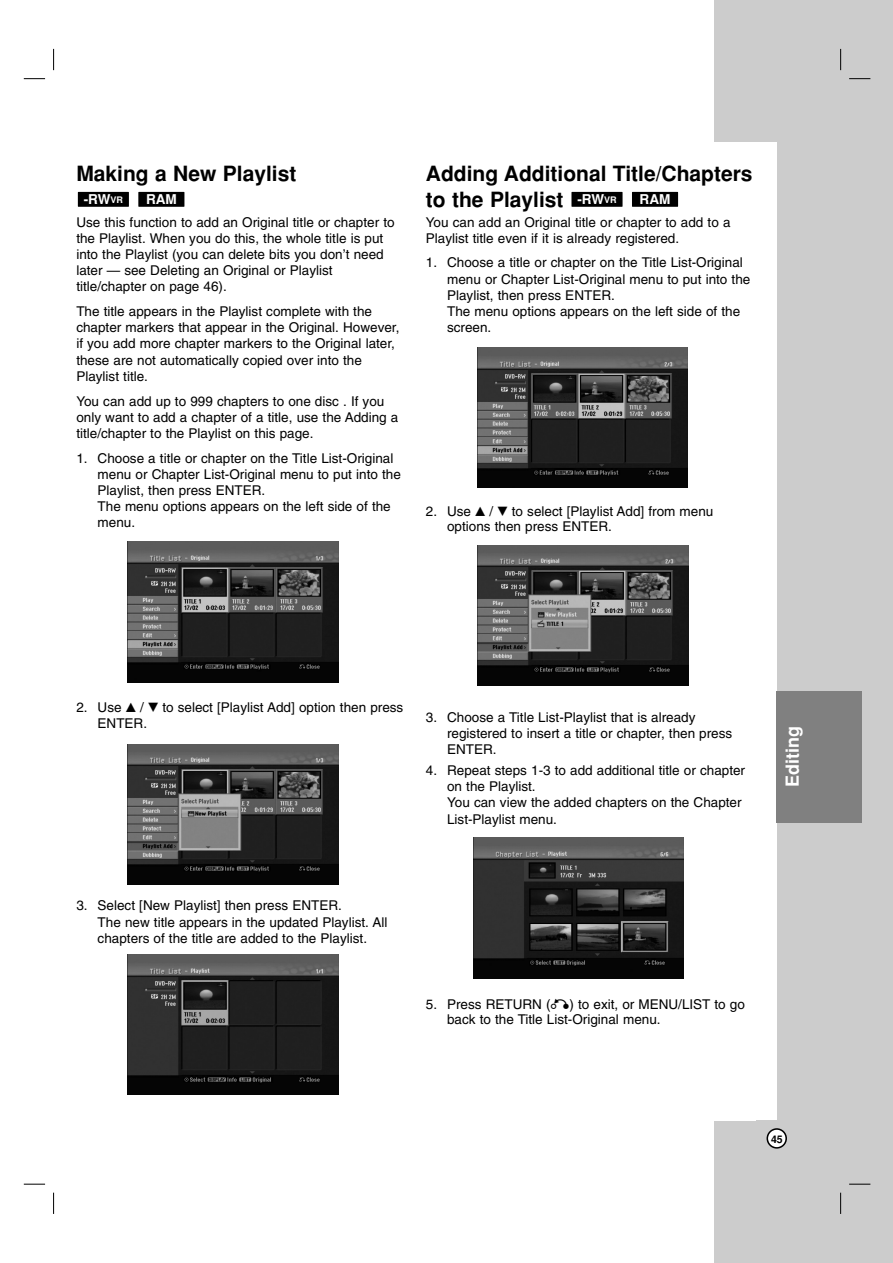
<style>
.page{position:relative;width:893px;height:1263px;background:#fff}
.page>*{position:absolute;margin:0;border:0;box-sizing:border-box;transform-origin:0 0}
.t1{font:700 21px/26.2px "Helvetica";color:#000}
.t2{font:700 18px "Helvetica";color:#fff}
.t3{font:13.5px/16.2px "Helvetica";color:#000}
.t4{font:700 13.5px "Helvetica";color:#fff}
.t5{font:700 10.5px "Helvetica";color:#000}
.s1{font-size:9px}
.s2{font-family:"Sony PS Common"}
</style>
<div class="page">
<div style="left:714px;top:0;width:178px;height:1263px;background:#ccc"></div>
<div style="left:639px;top:142px;width:137px;height:978px;background:#fff"></div>
<svg style="left:766px;top:1128px;width:21px;height:21px"></svg>
<div style="left:776px;top:691px;width:85px;height:132px;background:#808080"></div>
<svg style="left:53px;top:49px;width:1px;height:21px"></svg>
<svg style="left:840px;top:49px;width:1px;height:21px"></svg>
<svg style="left:53px;top:1193px;width:1px;height:21px"></svg>
<svg style="left:840px;top:1193px;width:1px;height:21px"></svg>
<svg style="left:24px;top:78px;width:21px;height:1px"></svg>
<svg style="left:849px;top:78px;width:21px;height:1px"></svg>
<svg style="left:24px;top:1184px;width:21px;height:1px"></svg>
<svg style="left:849px;top:1184px;width:21px;height:1px"></svg>
<div style="left:632px;top:192px;width:46px;height:15px;background:#000"></div>
<div style="left:571px;top:192px;width:51px;height:15px;background:#000"></div>
<div style="left:138px;top:192px;width:46px;height:15px;background:#000"></div>
<div style="left:78px;top:192px;width:51px;height:15px;background:#000"></div>
<img style="left:127px;top:542px;width:211px;height:140px">
<img style="left:477px;top:348px;width:211px;height:140px">
<img style="left:127px;top:744px;width:211px;height:140px">
<img style="left:477px;top:545px;width:211px;height:141px">
<img style="left:473px;top:838px;width:211px;height:140px">
<img style="left:127px;top:955px;width:211px;height:140px">
<h1 class="t1" style="left:426px;top:162px;width:328px">Adding Additional Title/Chapters to the Playlist</h1>
<p class="t3" style="left:426px;top:215px;width:306px">You can add an Original title or chapter to add to a<br>Playlist title even if it is already registered.</p>
<p class="t3" style="left:447px;top:256px;width:305px;text-indent:-21px">1. Choose a title or chapter on the Title List-Original menu or Chapter List-Original menu to put into the Playlist, then press ENTER.<br>The menu options appears on the left side of the screen.</p>
<h1 class="t1" style="left:76px;top:162px;width:221px">Making a New Playlist</h1>
<p class="t3" style="left:76px;top:215px;width:320px">Use this function to add an Original title or chapter to the Playlist. When you do this, the whole title is put into the Playlist (you can delete bits you don’t need later — see Deleting an Original or Playlist title/chapter on page 46).</p>
<p class="t3" style="left:76px;top:304px;width:324px">The title appears in the Playlist complete with the chapter markers that appear in the Original. However, if you add more chapter markers to the Original later, these are not automatically copied over into the Playlist title.</p>
<p class="t3" style="left:76px;top:394px;width:323px">You can add up to 999 chapters to one disc . If you only want to add a chapter of a title, use the Adding a title/chapter to the Playlist on this page.</p>
<p class="t3" style="left:98px;top:451px;width:305px;text-indent:-21px">1. Choose a title or chapter on the Title List-Original menu or Chapter List-Original menu to put into the Playlist, then press ENTER.<br>The menu options appears on the left side of the menu.</p>
<p class="t4" style="left:84px;top:194px;width:41px">-RW<span class="s1">VR</span></p>
<p class="t4" style="left:146px;top:194px;width:32px">RAM</p>
<p class="t4" style="left:577px;top:194px;width:41px">-RW<span class="s1">VR</span></p>
<p class="t4" style="left:639px;top:194px;width:32px">RAM</p>
<p class="t3" style="left:447px;top:504px;width:268px;line-height:15.5px;text-indent:-21px">2. Use <span class="s2">v</span> / <span class="s2">V</span> to select [Playlist Add] from menu options then press ENTER.</p>
<p class="t3" style="left:98px;top:701px;width:307px;line-height:15.5px;text-indent:-21px">2. Use <span class="s2">v</span> / <span class="s2">V</span> to select [Playlist Add] option then press<br>ENTER.</p>
<p class="t3" style="left:447px;top:711px;width:287px;text-indent:-21px">3. Choose a Title List-Playlist that is already registered to insert a title or chapter, then press<br>ENTER.</p>
<p class="t3" style="left:447px;top:763px;width:299px;text-indent:-21px">4. Repeat steps 1-3 to add additional title or chapter on the Playlist.<br>You can view the added chapters on the Chapter List-Playlist menu.</p>
<p class="t3" style="left:98px;top:899px;width:291px;text-indent:-21px">3. Select [New Playlist] then press ENTER.<br>The new title appears in the updated Playlist. All chapters of the title are added to the Playlist.</p>
<p class="t3" style="left:447px;top:997px;width:299px;line-height:15.5px;text-indent:-21px">5. Press RETURN (<span class="s2">O</span>) to exit, or MENU/LIST to go back to the Title List-Original menu.</p>
<h2 class="t2" style="left:786px;top:787px;width:62px;rotate:-90deg">Editing</h2>
<p class="t5" style="left:771px;top:1135px;width:13px">45</p>
</div>
